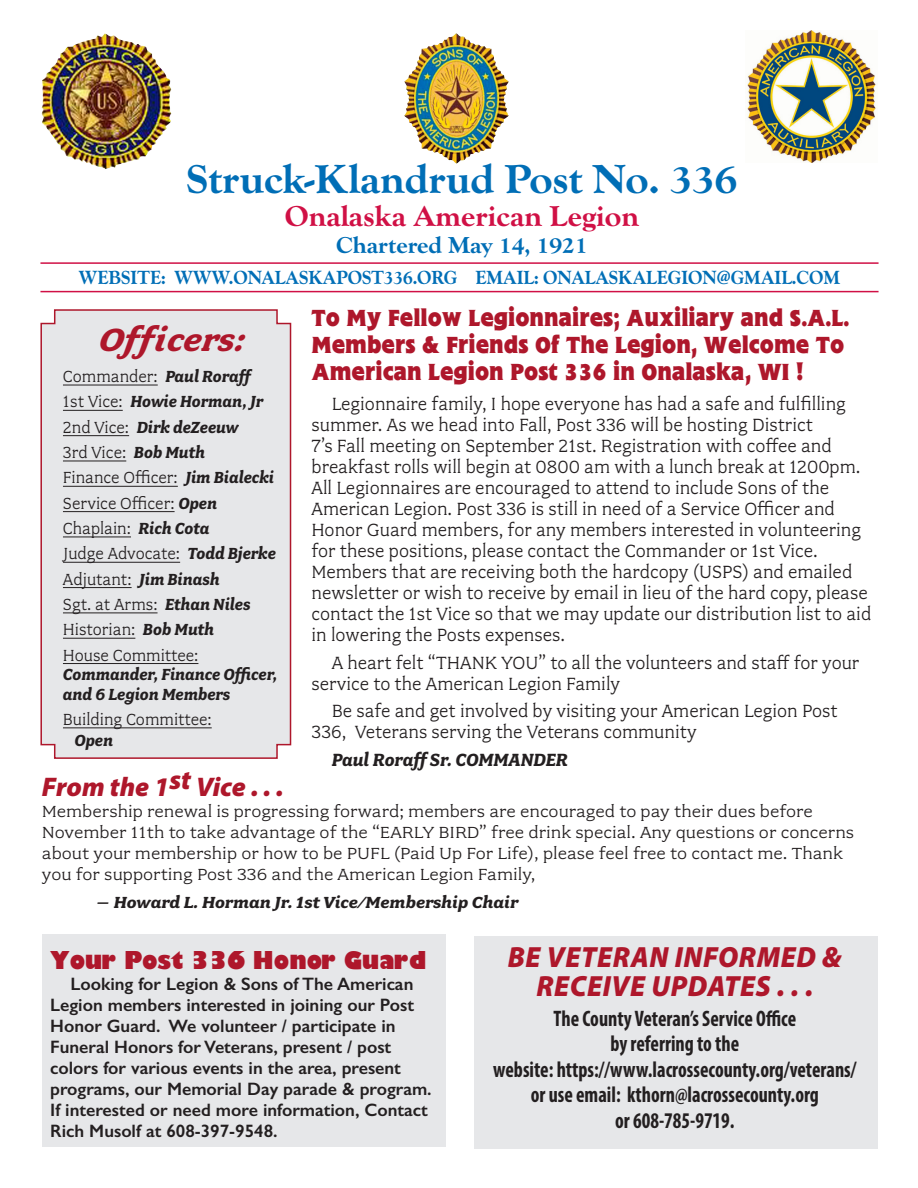
<style>
.page{position:relative;width:918px;height:1188px;background:#fff}
.page>*{position:absolute;margin:0;border:0;box-sizing:border-box;transform-origin:0 0}
.t1{font:700 expanded 42px "Goudy Old Sty";color:#006eb6}
.t2{font:italic 700 36px "Fairplex Wide OT";color:#ae172b}
.t3{font:700 expanded 30px "Goudy Old Sty";color:#d01045}
.t4{font:italic 900 29.25px "Myriad Pro";letter-spacing:.02em;color:#ae172b;scale:.96 1}
.t5{font:italic 900 27px "Myriad Pro";color:#ae172b}
.t6{font:24px "Flange Bold DTC";color:#ae172b}
.t7{font:800 24px "Gill Sans";color:#ae172b;scale:.9 1}
.t8{font:700 expanded 24px "Goudy Old Sty";color:#006eb6}
.t9{font:700 condensed 22.5px "Myriad Pro";color:#231f20;scale:.9 1}
.t10{font:19.8px/21px "Fairplex Wide OT";color:#231f20;scale:.91 1}
.t11{font:700 expanded 19.8px "Goudy Old Sty";color:#006eb6;scale:.91 1}
.t12{font:italic 700 19.8px "Fairplex Wide OT";color:#231f20;scale:.91 1}
.t13{font:600 18px/21px "Gill Sans";color:#231f20}
.t14{font:18px/21px "Fairplex Wide OT";color:#231f20}
.t15{font:18px "Fairplex Wide OT";color:#231f20;scale:.9 1}
.t16{font:italic 700 18px "Fairplex Wide OT";color:#231f20;scale:.9 1}
.t17{font:italic 700 18px "Fairplex Wide OT";color:#231f20}
.s1{font-weight:700;font-style:italic}
.s2{font-weight:400;font-style:normal}
</style>
<div class="page">
<div style="left:42px;top:935px;width:403px;height:212px;background:#e6e7e9"></div>
<div style="left:474px;top:936px;width:404px;height:212px;background:#e6e7e9"></div>
<div style="left:40px;top:309px;width:252px;height:450px;background:#e6e7e9"></div>
<hr style="left:63px;top:385px;width:95px;height:1px;background:#231f20">
<hr style="left:63px;top:410px;width:60px;height:1px;background:#231f20">
<hr style="left:63px;top:435px;width:66px;height:1px;background:#231f20">
<hr style="left:63px;top:461px;width:63px;height:1px;background:#231f20">
<hr style="left:63px;top:486px;width:115px;height:1px;background:#231f20">
<hr style="left:63px;top:511px;width:112px;height:1px;background:#231f20">
<hr style="left:63px;top:536px;width:68px;height:1px;background:#231f20">
<hr style="left:63px;top:562px;width:117px;height:1px;background:#231f20">
<hr style="left:63px;top:587px;width:69px;height:1px;background:#231f20">
<hr style="left:63px;top:612px;width:95px;height:1px;background:#231f20">
<hr style="left:63px;top:638px;width:72px;height:1px;background:#231f20">
<hr style="left:63px;top:663px;width:135px;height:1px;background:#231f20">
<hr style="left:63px;top:727px;width:149px;height:1px;background:#231f20">
<img style="left:42px;top:34px;width:129px;height:135px">
<img style="left:747px;top:31px;width:129px;height:131px">
<img style="left:404px;top:33px;width:105px;height:131px">
<hr style="left:40px;top:262px;width:839px;height:2px;background:#d01045">
<hr style="left:40px;top:291px;width:839px;height:1px;background:#d01045">
<p class="t1" style="left:186px;top:155px;width:552px">Struck-Klandrud Post No. 336</p>
<p class="t3" style="left:285px;top:199px;width:356px">Onalaska American Legion</p>
<p class="t8" style="left:336px;top:231px;width:253px">Chartered May 14, 1921</p>
<p class="t11" style="left:79px;top:266px;width:838px">WEBSITE: WWW.ONALASKAPOST336.ORG EMAIL: ONALASKALEGION@GMAIL.COM</p>
<p class="t6" style="left:312px;top:304px;width:539px">To My Fellow Legionnaires; Auxiliary and S.A.L.</p>
<p class="t6" style="left:312px;top:331px;width:534px">Members &amp; Friends Of The Legion, Welcome To</p>
<p class="t6" style="left:312px;top:358px;width:494px">American Legion Post 336 in Onalaska, WI !</p>
<p class="t10" style="left:312px;top:393px;width:617px;text-indent:20px">Legionnaire family, I hope everyone has had a safe and fulfilling summer. As we head into Fall, Post 336 will be hosting District<br>7’s Fall meeting on September 21st. Registration with coffee and breakfast rolls will begin at 0800 am with a lunch break at 1200pm.<br>All Legionnaires are encouraged to attend to include Sons of the American Legion. Post 336 is still in need of a Service Officer and Honor Guard members, for any members interested in volunteering for these positions, please contact the Commander or 1st Vice.<br>Members that are receiving both the hardcopy (USPS) and emailed newsletter or wish to receive by email in lieu of the hard copy, please contact the 1st Vice so that we may update our distribution list to aid in lowering the Posts expenses.</p>
<p class="t10" style="left:312px;top:652px;width:604px;text-indent:20px">A heart felt “THANK YOU” to all the volunteers and staff for your service to the American Legion Family</p>
<p class="t10" style="left:312px;top:700px;width:580px;text-indent:20px">Be safe and get involved by visiting your American Legion Post<br>336, Veterans serving the Veterans community</p>
<p class="t12" style="left:332px;top:749px;width:261px">Paul Roraff Sr. COMMANDER</p>
<p class="t2" style="left:98px;top:319px;width:154px">Officers:</p>
<p class="t15" style="left:63px;top:366px;width:215px">Commander: <span class="s1">Paul Roraff</span></p>
<p class="t16" style="left:63px;top:391px;width:224px"><span class="s2">1st Vice:</span> Howie Horman, Jr</p>
<p class="t16" style="left:63px;top:417px;width:196px"><span class="s2">2nd Vice:</span> Dirk deZeeuw</p>
<p class="t15" style="left:63px;top:442px;width:159px">3rd Vice: <span class="s1">Bob Muth</span></p>
<p class="t15" style="left:63px;top:468px;width:236px">Finance Officer: <span class="s1">Jim Bialecki</span></p>
<p class="t15" style="left:63px;top:493px;width:173px">Service Officer: <span class="s1">Open</span></p>
<p class="t15" style="left:63px;top:518px;width:164px">Chaplain: <span class="s1">Rich Cota</span></p>
<p class="t15" style="left:63px;top:544px;width:238px">Judge Advocate: <span class="s1">Todd Bjerke</span></p>
<p class="t15" style="left:63px;top:569px;width:176px">Adjutant: <span class="s1">Jim Binash</span></p>
<p class="t15" style="left:63px;top:594px;width:210px">Sgt. at Arms: <span class="s1">Ethan Niles</span></p>
<p class="t15" style="left:63px;top:620px;width:169px">Historian: <span class="s1">Bob Muth</span></p>
<p class="t15" style="left:63px;top:645px;width:152px">House Committee:</p>
<p class="t16" style="left:63px;top:664px;width:240px">Commander, Finance Officer,</p>
<p class="t16" style="left:63px;top:684px;width:188px">and 6 Legion Members</p>
<p class="t15" style="left:63px;top:709px;width:167px">Building Committee:</p>
<p class="t16" style="left:74px;top:730px;width:45px">Open</p>
<p class="t5" style="left:42px;top:769px;width:243px">From the 1st Vice . . .</p>
<p class="t14" style="left:42px;top:801px;width:814px">Membership renewal is progressing forward; members are encouraged to pay their dues before November 11th to take advantage of the “EARLY BIRD” free drink special. Any questions or concerns about your membership or how to be PUFL (Paid Up For Life), please feel free to contact me. Thank you for supporting Post 336 and the American Legion Family,</p>
<p class="t17" style="left:96px;top:892px;width:424px">– Howard L. Horman Jr. 1st Vice/Membership Chair</p>
<p class="t7" style="left:50px;top:941px;width:420px">Your Post 336 Honor Guard</p>
<p class="t13" style="left:50px;top:973px;width:383px;text-indent:20px">Looking for Legion &amp; Sons of The American Legion members interested in joining our Post Honor Guard. We volunteer / participate in Funeral Honors for Veterans, present / post colors for various events in the area, present programs, our Memorial Day parade &amp; program.<br>If interested or need more information, Contact Rich Musolf at 608-397-9548.</p>
<p class="t4" style="left:508px;top:938px;width:349px">BE VETERAN INFORMED &amp;</p>
<p class="t4" style="left:537px;top:967px;width:290px">RECEIVE UPDATES . . .</p>
<p class="t9" style="left:554px;top:1004px;width:271px">The County Veteran’s Service Office</p>
<p class="t9" style="left:611px;top:1030px;width:144px">by referring to the</p>
<p class="t9" style="left:493px;top:1055px;width:405px">website: https://www.lacrossecounty.org/veterans/</p>
<p class="t9" style="left:531px;top:1081px;width:322px">or use email: kthorn@lacrossecounty.org</p>
<p class="t9" style="left:615px;top:1106px;width:134px">or 608-785-9719.</p>
</div>
